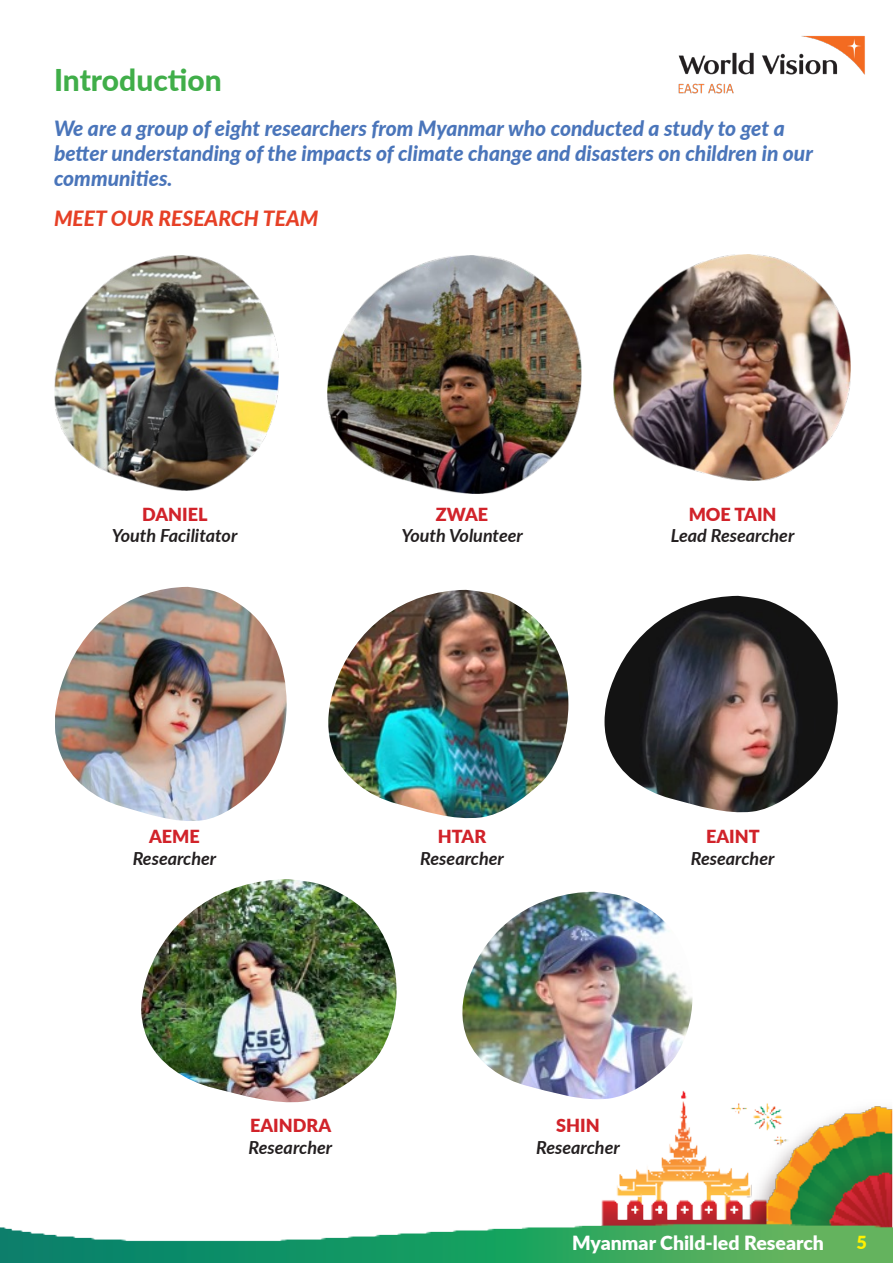
<style>
.page{position:relative;width:893px;height:1263px;background:#fff}
.page>*{position:absolute;margin:0;border:0;box-sizing:border-box;transform-origin:0 0}
.t1{font:800 30px "Lato";color:#40ae49}
.t2{font:italic 800 21px/25.2px "Lato";color:#4a75ba}
.t3{font:italic 800 21px "Lato";color:#e64026}
.t4{font:900 19.5px "Lato";color:#fff}
.t5{font:italic 700 18px "Lato";color:#231f20}
.t6{font:900 18px "Lato";color:#d1232a}
.t7{font:900 18px "Lato";color:#fff101}
</style>
<div class="page">
<img style="left:0;top:1099px;width:893px;height:164px">
<img style="left:54px;top:256px;width:225px;height:235px">
<img style="left:327px;top:256px;width:254px;height:237px">
<img style="left:614px;top:254px;width:236px;height:226px">
<img style="left:55px;top:587px;width:232px;height:234px">
<img style="left:328px;top:590px;width:240px;height:229px">
<img style="left:604px;top:596px;width:234px;height:217px">
<img style="left:139px;top:879px;width:258px;height:226px">
<img style="left:462px;top:892px;width:231px;height:207px">
<img style="left:678px;top:35px;width:187px;height:59px">
<p class="t1" style="left:54px;top:58px;width:169px">Introduction</p>
<p class="t2" style="left:54px;top:115px;width:760px">We are a group of eight researchers from Myanmar who conducted a study to get a better understanding of the impacts of climate change and disasters on children in our communities.</p>
<p class="t3" style="left:54px;top:203px;width:266px">MEET OUR RESEARCH TEAM</p>
<p class="t6" style="left:142px;top:500px;width:67px">DANIEL</p>
<p class="t5" style="left:112px;top:522px;width:127px">Youth Facilitator</p>
<p class="t6" style="left:436px;top:500px;width:54px">ZWAE</p>
<p class="t5" style="left:401px;top:522px;width:123px">Youth Volunteer</p>
<p class="t6" style="left:689px;top:500px;width:89px">MOE TAIN</p>
<p class="t5" style="left:671px;top:522px;width:125px">Lead Researcher</p>
<p class="t6" style="left:149px;top:823px;width:52px">AEME</p>
<p class="t5" style="left:133px;top:845px;width:85px">Researcher</p>
<p class="t6" style="left:438px;top:823px;width:50px">HTAR</p>
<p class="t5" style="left:420px;top:845px;width:85px">Researcher</p>
<p class="t6" style="left:706px;top:823px;width:55px">EAINT</p>
<p class="t5" style="left:691px;top:845px;width:85px">Researcher</p>
<p class="t6" style="left:250px;top:1112px;width:83px">EAINDRA</p>
<p class="t5" style="left:249px;top:1134px;width:85px">Researcher</p>
<p class="t6" style="left:556px;top:1112px;width:45px">SHIN</p>
<p class="t5" style="left:536px;top:1134px;width:85px">Researcher</p>
<p class="t4" style="left:572px;top:1228px;width:253px">Myanmar Child-led Research</p>
<p class="t7" style="left:856px;top:1229px;width:12px">5</p>
</div>
